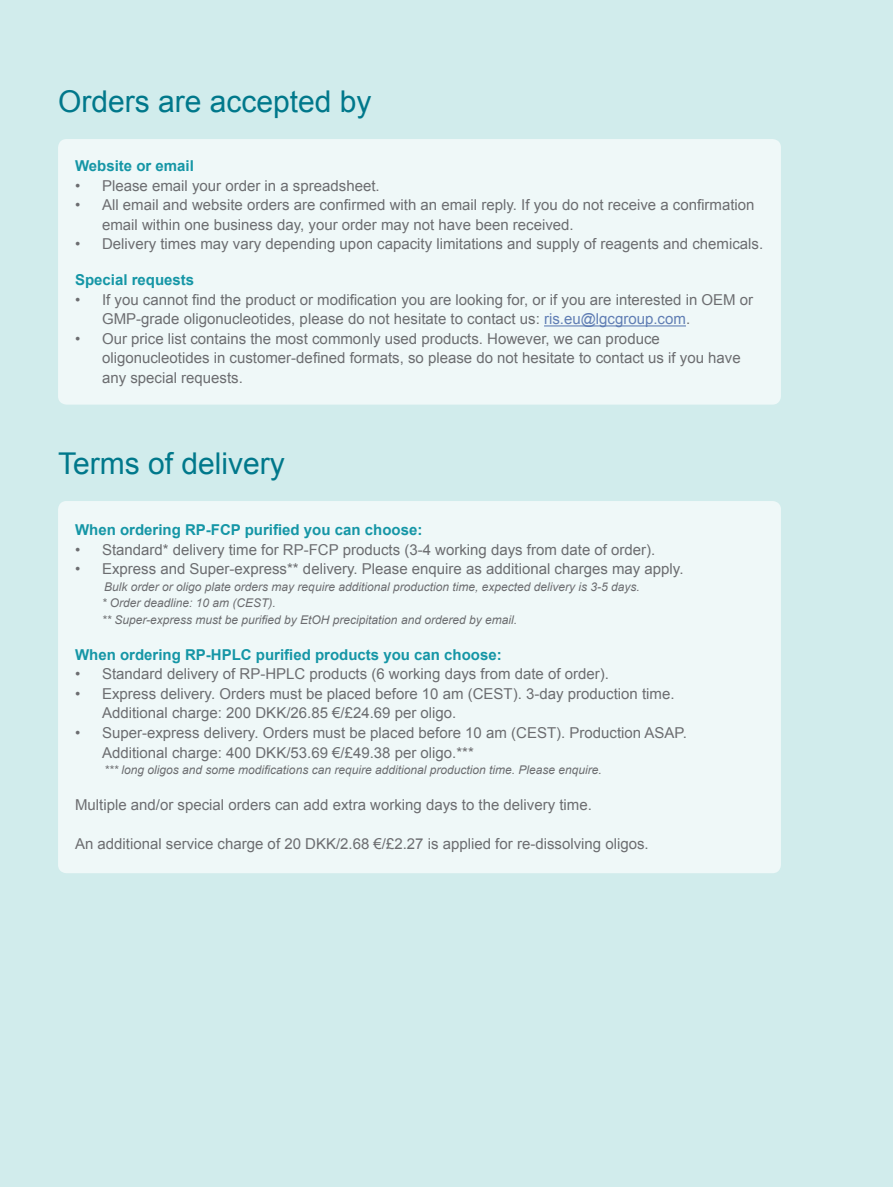
<style>
.page{position:relative;width:893px;height:1187px;background:#fff}
.page>*{position:absolute;margin:0;border:0;box-sizing:border-box;transform-origin:0 0}
.Heading_internal{font:30px "Arial";color:#00788b}
.Bullets{font:15px/19.5px "Arial";color:#6c6d70}
.Bullets-2{font:700 15px "Arial";color:#1596a6}
.Bullets-3{font:italic 12px "Arial";color:#6c6d70}
.s1{color:#607eb4}
</style>
<div class="page">
<div style="left:0;top:0;width:893px;height:1186px;background:#d1ecec"></div>
<div style="left:58px;top:139px;width:723px;height:265px;background:#eff8f8;border-radius:9px"></div>
<hr style="left:544px;top:325px;width:142px;height:1px;background:#607eb4">
<div style="left:58px;top:501px;width:723px;height:372px;background:#eff8f8;border-radius:9px"></div>
<p class="Heading_internal" style="left:58px;top:81px;width:315px">Orders are accepted by</p>
<p class="Bullets-2" style="left:75px;top:156px;width:120px">Website or email</p>
<p class="Bullets" style="left:75px;top:176px;width:306px">• Please email your order in a spreadsheet.</p>
<p class="Bullets" style="left:102px;top:195px;width:654px;text-indent:-27px">• All email and website orders are confirmed with an email reply. If you do not receive a confirmation email within one business day, your order may not have been received.</p>
<p class="Bullets" style="left:75px;top:234px;width:690px">• Delivery times may vary depending upon capacity limitations and supply of reagents and chemicals.</p>
<p class="Bullets-2" style="left:75px;top:270px;width:121px">Special requests</p>
<p class="Bullets" style="left:102px;top:290px;width:653px;text-indent:-27px">• If you cannot find the product or modification you are looking for, or if you are interested in OEM or<br>GMP-grade oligonucleotides, please do not hesitate to contact us: <span class="s1">ris.eu@lgcgroup.com</span>.</p>
<p class="Bullets" style="left:102px;top:329px;width:640px;text-indent:-27px">• Our price list contains the most commonly used products. However, we can produce oligonucleotides in customer-defined formats, so please do not hesitate to contact us if you have any special requests.</p>
<p class="Heading_internal" style="left:58px;top:444px;width:228px">Terms of delivery</p>
<p class="Bullets-2" style="left:75px;top:520px;width:349px">When ordering RP-FCP purified you can choose:</p>
<p class="Bullets" style="left:75px;top:540px;width:582px">• Standard* delivery time for RP-FCP products (3-4 working days from date of order).</p>
<p class="Bullets" style="left:75px;top:559px;width:610px">• Express and Super-express** delivery. Please enquire as additional charges may apply.</p>
<p class="Bullets-3" style="left:104px;top:579px;width:537px">Bulk order or oligo plate orders may require additional production time, expected delivery is 3-5 days.</p>
<p class="Bullets-3" style="left:102px;top:595px;width:176px">* Order deadline: 10 am (CEST).</p>
<p class="Bullets-3" style="left:102px;top:612px;width:417px">** Super-express must be purified by EtOH precipitation and ordered by email.</p>
<p class="Bullets-2" style="left:75px;top:644px;width:428px">When ordering RP-HPLC purified products you can choose:</p>
<p class="Bullets" style="left:75px;top:664px;width:535px">• Standard delivery of RP-HPLC products (6 working days from date of order).</p>
<p class="Bullets" style="left:102px;top:684px;width:574px;text-indent:-27px">• Express delivery. Orders must be placed before 10 am (CEST). 3-day production time.<br>Additional charge: 200 DKK/26.85 €/£24.69 per oligo.</p>
<p class="Bullets" style="left:102px;top:723px;width:586px;text-indent:-27px">• Super-express delivery. Orders must be placed before 10 am (CEST). Production ASAP.<br>Additional charge: 400 DKK/53.69 €/£49.38 per oligo.***</p>
<p class="Bullets-3" style="left:104px;top:762px;width:499px">*** long oligos and some modifications can require additional production time. Please enquire.</p>
<p class="Bullets" style="left:75px;top:795px;width:518px">Multiple and/or special orders can add extra working days to the delivery time.</p>
<p class="Bullets" style="left:75px;top:834px;width:575px">An additional service charge of 20 DKK/2.68 €/£2.27 is applied for re-dissolving oligos.</p>
</div>
